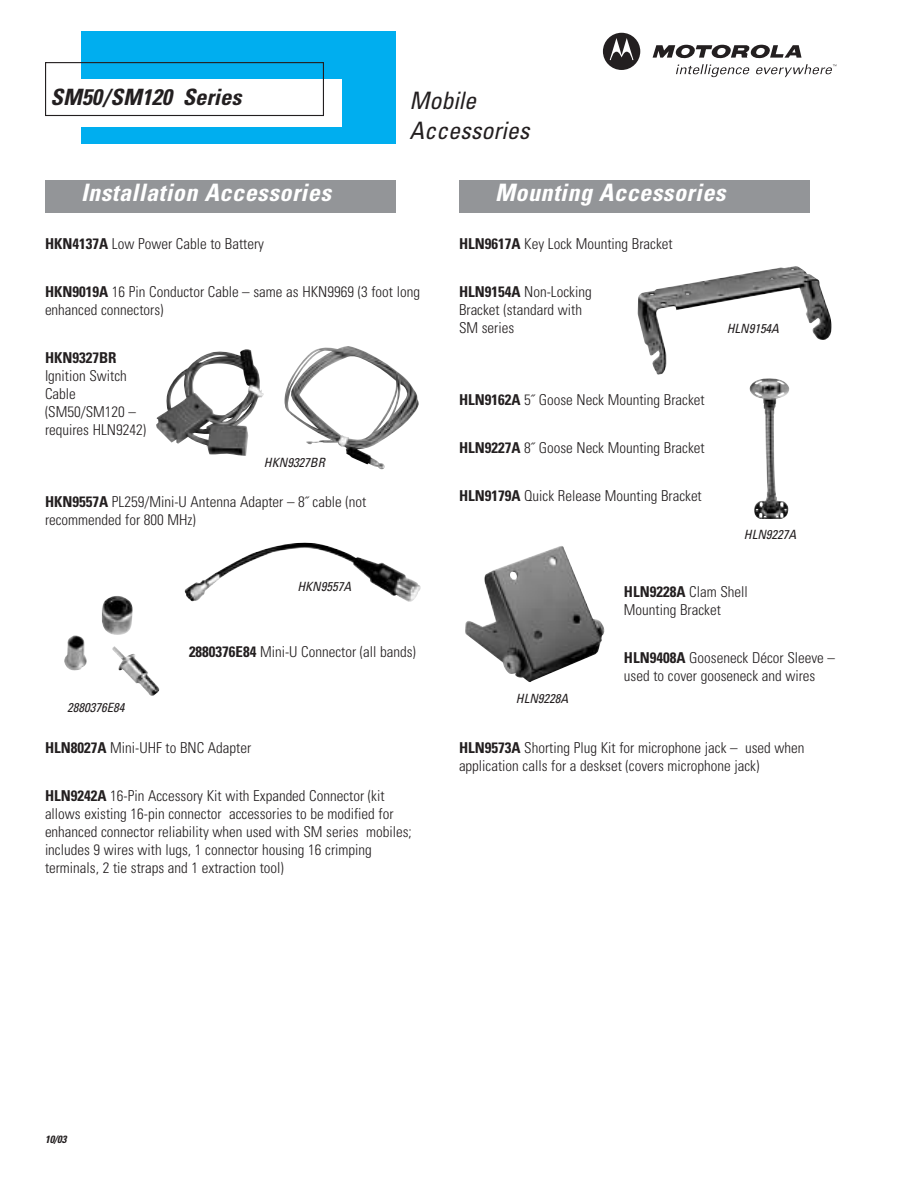
<style>
.page{position:relative;width:918px;height:1188px;background:#fff}
.page>*{position:absolute;margin:0;border:0;box-sizing:border-box;transform-origin:0 0}
.t1{font:italic 700 condensed 24px "Univers";letter-spacing:.02em;color:#fff}
.t2{font:italic condensed 24px/30px "Univers";color:#231f20}
.t3{font:italic 700 condensed 22.5px "Univers";color:#231f20}
.t4{font:300 condensed 15px/18px "Univers";color:#231f20}
.t5{font:700 condensed 15px "Univers";color:#231f20}
.t6{font:italic condensed 12.75px "Univers";color:#231f20}
.t7{font:italic 700 condensed 10.5px "Univers";color:#231f20}
.s1{font-weight:700}
</style>
<div class="page">
<div style="left:81px;top:32px;width:315px;height:112px;background:#00aeef"></div>
<svg style="left:603px;top:33px;width:37px;height:37px"></svg>
<svg style="left:653px;top:45px;width:183px;height:32px"></svg>
<div style="left:45px;top:79px;width:297px;height:48px;background:#fff"></div>
<div style="left:45px;top:62px;width:279px;height:54px;border:1px solid #231f20"></div>
<div style="left:45px;top:180px;width:351px;height:33px;background:#939598"></div>
<div style="left:459px;top:180px;width:351px;height:33px;background:#939598"></div>
<img style="left:156px;top:346px;width:263px;height:123px">
<img style="left:185px;top:543px;width:236px;height:59px">
<img style="left:64px;top:596px;width:95px;height:100px">
<img style="left:638px;top:266px;width:193px;height:109px">
<img style="left:750px;top:378px;width:39px;height:141px">
<img style="left:465px;top:546px;width:139px;height:136px">
<h2 class="t3" style="left:51px;top:89px;width:192px">SM50/SM120 Series</h2>
<h1 class="t2" style="left:410px;top:88px;width:121px">Mobile<br>Accessories</h1>
<h1 class="t1" style="left:81px;top:184px;width:252px">Installation Accessories</h1>
<p class="t4" style="left:45px;top:236px;width:221px"><span class="s1">HKN4137A</span> Low Power Cable to Battery</p>
<p class="t4" style="left:45px;top:284px;width:377px"><span class="s1">HKN9019A</span> 16 Pin Conductor Cable – same as HKN9969 (3 foot long enhanced connectors)</p>
<p class="t5" style="left:45px;top:352px;width:73px">HKN9327BR</p>
<p class="t4" style="left:45px;top:368px;width:103px">Ignition Switch<br>Cable (SM50/SM120 – requires HLN9242)</p>
<p class="t6" style="left:264px;top:458px;width:62px">HKN9327BR</p>
<p class="t4" style="left:45px;top:494px;width:323px"><span class="s1">HKN9557A</span> PL259/Mini-U Antenna Adapter – 8˝ cable (not recommended for 800 MHz)</p>
<p class="t6" style="left:297px;top:582px;width:55px">HKN9557A</p>
<p class="t6" style="left:67px;top:703px;width:59px">2880376E84</p>
<p class="t4" style="left:189px;top:644px;width:228px"><span class="s1">2880376E84</span> Mini-U Connector (all bands)</p>
<p class="t4" style="left:45px;top:740px;width:208px"><span class="s1">HLN8027A</span> Mini-UHF to BNC Adapter</p>
<p class="t4" style="left:45px;top:788px;width:368px"><span class="s1">HLN9242A</span> 16-Pin Accessory Kit with Expanded Connector (kit allows existing 16-pin connector accessories to be modified for enhanced connector reliability when used with SM series mobiles; includes 9 wires with lugs, 1 connector housing 16 crimping terminals, 2 tie straps and 1 extraction tool)</p>
<h1 class="t1" style="left:495px;top:184px;width:232px">Mounting Accessories</h1>
<p class="t4" style="left:459px;top:236px;width:215px"><span class="s1">HLN9617A</span> Key Lock Mounting Bracket</p>
<p class="t4" style="left:459px;top:284px;width:134px"><span class="s1">HLN9154A</span> Non-Locking<br>Bracket (standard with<br>SM series</p>
<p class="t6" style="left:727px;top:324px;width:54px">HLN9154A</p>
<p class="t4" style="left:459px;top:392px;width:247px"><span class="s1">HLN9162A</span> 5˝ Goose Neck Mounting Bracket</p>
<p class="t4" style="left:459px;top:440px;width:247px"><span class="s1">HLN9227A</span> 8˝ Goose Neck Mounting Bracket</p>
<p class="t4" style="left:459px;top:488px;width:244px"><span class="s1">HLN9179A</span> Quick Release Mounting Bracket</p>
<p class="t6" style="left:744px;top:530px;width:54px">HLN9227A</p>
<p class="t6" style="left:516px;top:694px;width:54px">HLN9228A</p>
<p class="t4" style="left:624px;top:584px;width:125px"><span class="s1">HLN9228A</span> Clam Shell<br>Mounting Bracket</p>
<p class="t4" style="left:624px;top:650px;width:213px"><span class="s1">HLN9408A</span> Gooseneck Décor Sleeve – used to cover gooseneck and wires</p>
<p class="t4" style="left:459px;top:740px;width:347px"><span class="s1">HLN9573A</span> Shorting Plug Kit for microphone jack – used when application calls for a deskset (covers microphone jack)</p>
<p class="t7" style="left:45px;top:1135px;width:23px">10/03</p>
</div>
